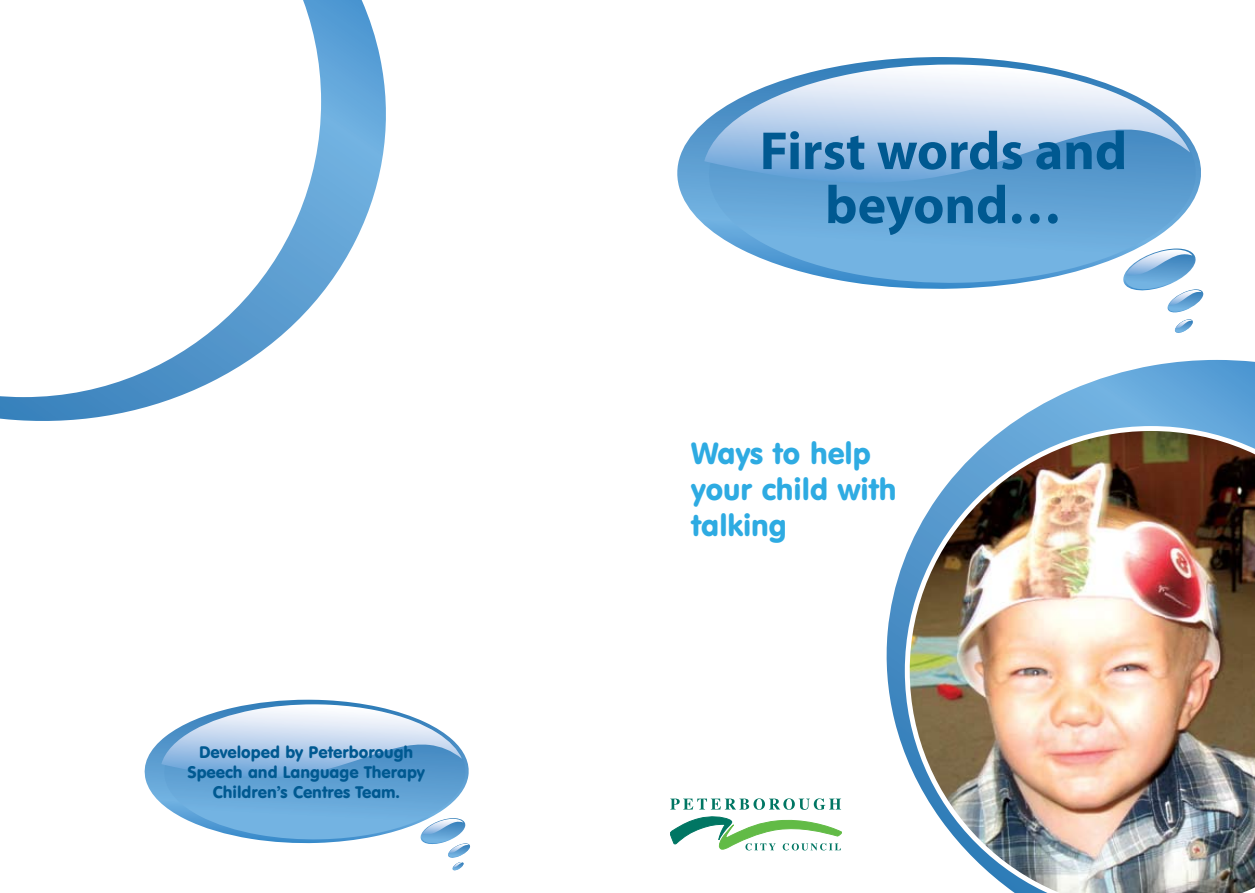
<style>
.page{position:relative;width:1255px;height:893px;background:#fff}
.page>*{position:absolute;margin:0;border:0;box-sizing:border-box;transform-origin:0 0}
.t1{font:700 54px/54px "Myriad Pro";color:#005991;text-align:center}
.t2{font:30px/36px "VAG Rounded BT";color:#2eabe2}
.t3{font:16.5px/19.8px "VAG Rounded BT";color:#005991;text-align:center}
</style>
<div class="page">
<svg style="left:670px;top:798px;width:171px;height:52px"></svg>
<svg style="left:886px;top:360px;width:368px;height:391px"></svg>
<img style="left:904px;top:426px;width:350px;height:467px">
<svg style="left:0;top:0;width:386px;height:421px"></svg>
<svg style="left:0;top:0;width:321px;height:397px"></svg>
<svg style="left:677px;top:57px;width:524px;height:232px"></svg>
<svg style="left:704px;top:65px;width:493px;height:218px;background:#7bb4de"></svg>
<svg style="left:704px;top:65px;width:486px;height:118px"></svg>
<svg style="left:1122px;top:249px;width:81px;height:84px"></svg>
<svg style="left:144px;top:700px;width:218px;height:103px"></svg>
<svg style="left:161px;top:704px;width:309px;height:167px"></svg>
<p class="t3" style="left:187px;top:742px;width:239px">Developed by Peterborough<br>Speech and Language Therapy<br>Children’s Centres Team.</p>
<h1 class="t1" style="left:759px;top:122px;width:369px">First words and beyond…</h1>
<h2 class="t2" style="left:691px;top:434px;width:207px">Ways to help your child with talking</h2>
</div>
